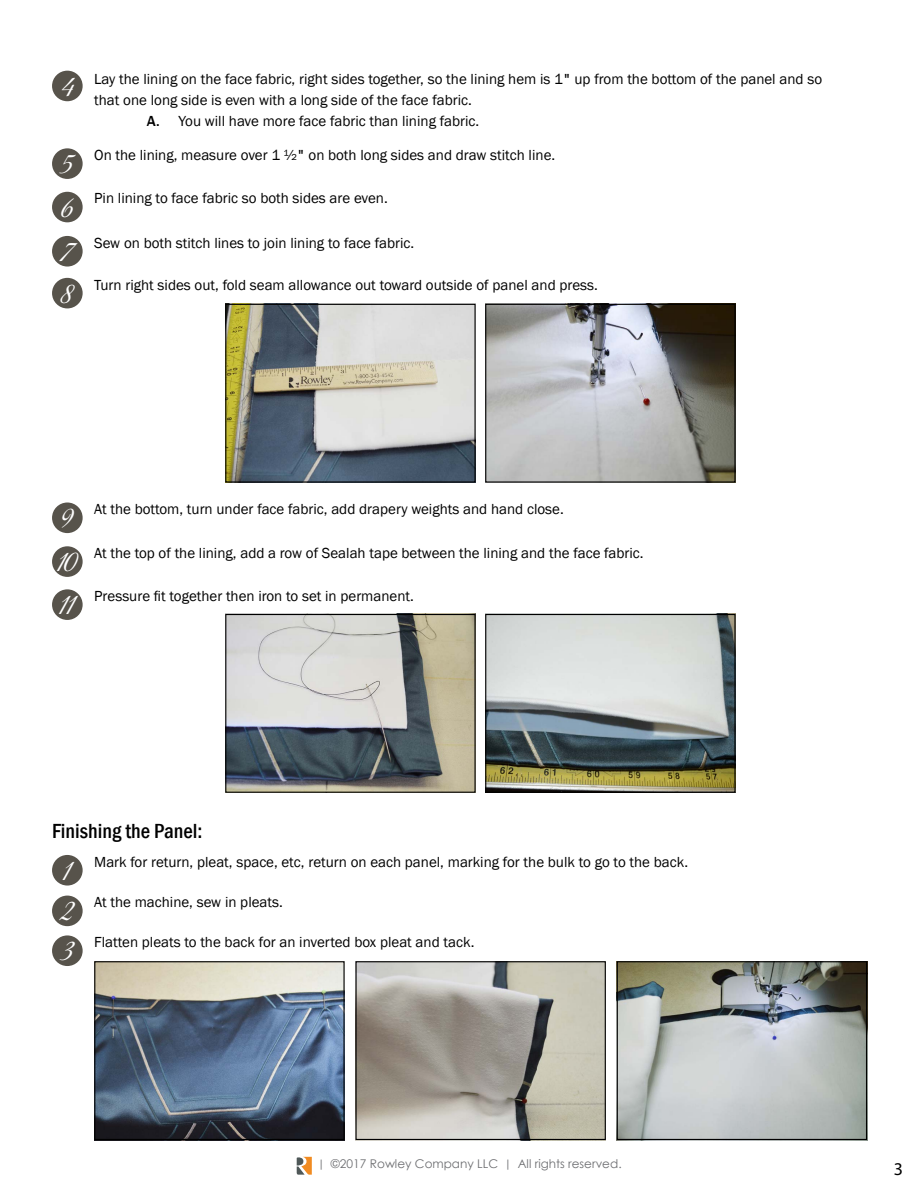
<style>
.page{position:relative;width:918px;height:1188px;background:#fff}
.page>*{position:absolute;margin:0;border:0;box-sizing:border-box;transform-origin:0 0}
.t1{font:31.95px/43px "Great Vibes";color:#fff}
.t2{font:500 condensed 21px "Franklin Gothic";color:#000}
.t3{font:18px "Myriad Pro";color:#000}
.t4{font:15px "Franklin Gothic";color:#000}
.t5{font:12px "Century Gothic";color:#6d6e71}
.s1{font-weight:500;font-stretch:condensed}
.s2{font-weight:500}
.s3{font-family:"Tw Cen"}
</style>
<div class="page">
<svg style="left:297px;top:1157px;width:15px;height:18px"></svg>
<div style="left:52px;top:71px;width:31px;height:30px;background:#57534b;border-radius:50%"></div>
<div style="left:52px;top:546px;width:31px;height:31px;background:#57534b;border-radius:50%"></div>
<div style="left:52px;top:589px;width:31px;height:31px;background:#57534b;border-radius:50%"></div>
<div style="left:52px;top:503px;width:31px;height:30px;background:#57534b;border-radius:50%"></div>
<img style="left:227px;top:616px;width:247px;height:175px">
<div style="left:225px;top:614px;width:251px;height:179px;border:1px solid #000"></div>
<img style="left:487px;top:616px;width:247px;height:175px">
<div style="left:485px;top:614px;width:251px;height:179px;border:1px solid #000"></div>
<div style="left:52px;top:148px;width:31px;height:31px;background:#57534b;border-radius:50%"></div>
<div style="left:52px;top:236px;width:31px;height:31px;background:#57534b;border-radius:50%"></div>
<div style="left:52px;top:192px;width:31px;height:30px;background:#57534b;border-radius:50%"></div>
<div style="left:52px;top:278px;width:31px;height:30px;background:#57534b;border-radius:50%"></div>
<img style="left:487px;top:306px;width:247px;height:175px">
<div style="left:485px;top:304px;width:251px;height:179px;border:1px solid #000"></div>
<img style="left:357px;top:963px;width:247px;height:175px">
<div style="left:355px;top:961px;width:251px;height:179px;border:1px solid #000"></div>
<img style="left:227px;top:306px;width:247px;height:175px">
<div style="left:225px;top:304px;width:251px;height:179px;border:1px solid #000"></div>
<img style="left:96px;top:963px;width:247px;height:175px">
<div style="left:94px;top:961px;width:251px;height:179px;border:1px solid #000"></div>
<img style="left:619px;top:963px;width:246px;height:175px">
<div style="left:617px;top:961px;width:250px;height:179px;border:1px solid #000"></div>
<div style="left:52px;top:855px;width:31px;height:31px;background:#57534b;border-radius:50%"></div>
<div style="left:52px;top:935px;width:31px;height:31px;background:#57534b;border-radius:50%"></div>
<div style="left:52px;top:896px;width:31px;height:30px;background:#57534b;border-radius:50%"></div>
<h1 class="t1" style="left:60px;top:67px;width:16px">4</h1>
<h1 class="t1" style="left:60px;top:144px;width:16px">5</h1>
<p class="t4" style="left:94px;top:70px;width:729px">Lay the lining on the face fabric, right sides together, so the lining hem is 1<span class="s1">"</span> up from the bottom of the panel and so</p>
<p class="t4" style="left:94px;top:91px;width:379px">that one long side is even with a long side of the face fabric.</p>
<p class="t4" style="left:147px;top:112px;width:334px"><span class="s2">A.</span> You will have more face fabric than lining fabric.</p>
<p class="t4" style="left:94px;top:146px;width:463px">On the lining, measure over 1 ½<span class="s1">"</span> on both long sides and draw stitch line.</p>
<h1 class="t1" style="left:60px;top:188px;width:15px">6</h1>
<p class="t4" style="left:94px;top:189px;width:295px">Pin lining to face fabric so both sides are even.</p>
<h1 class="t1" style="left:59px;top:232px;width:17px">7</h1>
<p class="t4" style="left:94px;top:233px;width:322px">Sew on both stitch lines to join lining to face fabric.</p>
<h1 class="t1" style="left:60px;top:274px;width:15px">8</h1>
<p class="t4" style="left:94px;top:275px;width:505px">Turn right sides out, fold seam allowance out toward outside of panel and press.</p>
<h1 class="t1" style="left:60px;top:499px;width:15px">9</h1>
<h1 class="t1" style="left:55px;top:542px;width:25px">10<br>11</h1>
<p class="t4" style="left:94px;top:500px;width:471px">At the bottom, turn under face fabric, add drapery weights and hand close.</p>
<p class="t4" style="left:94px;top:544px;width:551px">At the top of the lining, add a row of Sealah tape between the lining and the face fabric.</p>
<p class="t4" style="left:94px;top:587px;width:321px">Pressure fit together then iron to set in permanent.</p>
<h2 class="t2" style="left:52px;top:817px;width:152px">Finishing the Panel:</h2>
<h1 class="t1" style="left:61px;top:851px;width:14px">1</h1>
<p class="t4" style="left:94px;top:852px;width:595px">Mark for return, pleat, space, etc, return on each panel, marking for the bulk to go to the back.</p>
<h1 class="t1" style="left:59px;top:892px;width:17px">2</h1>
<p class="t4" style="left:94px;top:893px;width:190px">At the machine, sew in pleats.</p>
<h1 class="t1" style="left:60px;top:932px;width:16px">3</h1>
<p class="t4" style="left:94px;top:933px;width:382px">Flatten pleats to the back for an inverted box pleat and tack.</p>
<p class="t5" style="left:318px;top:1155px;width:305px"><span class="s3">|</span> ©2017 Rowley Company LLC <span class="s3">|</span> All rights reserved.</p>
<p class="t3" style="left:894px;top:1158px;width:11px">3</p>
</div>
